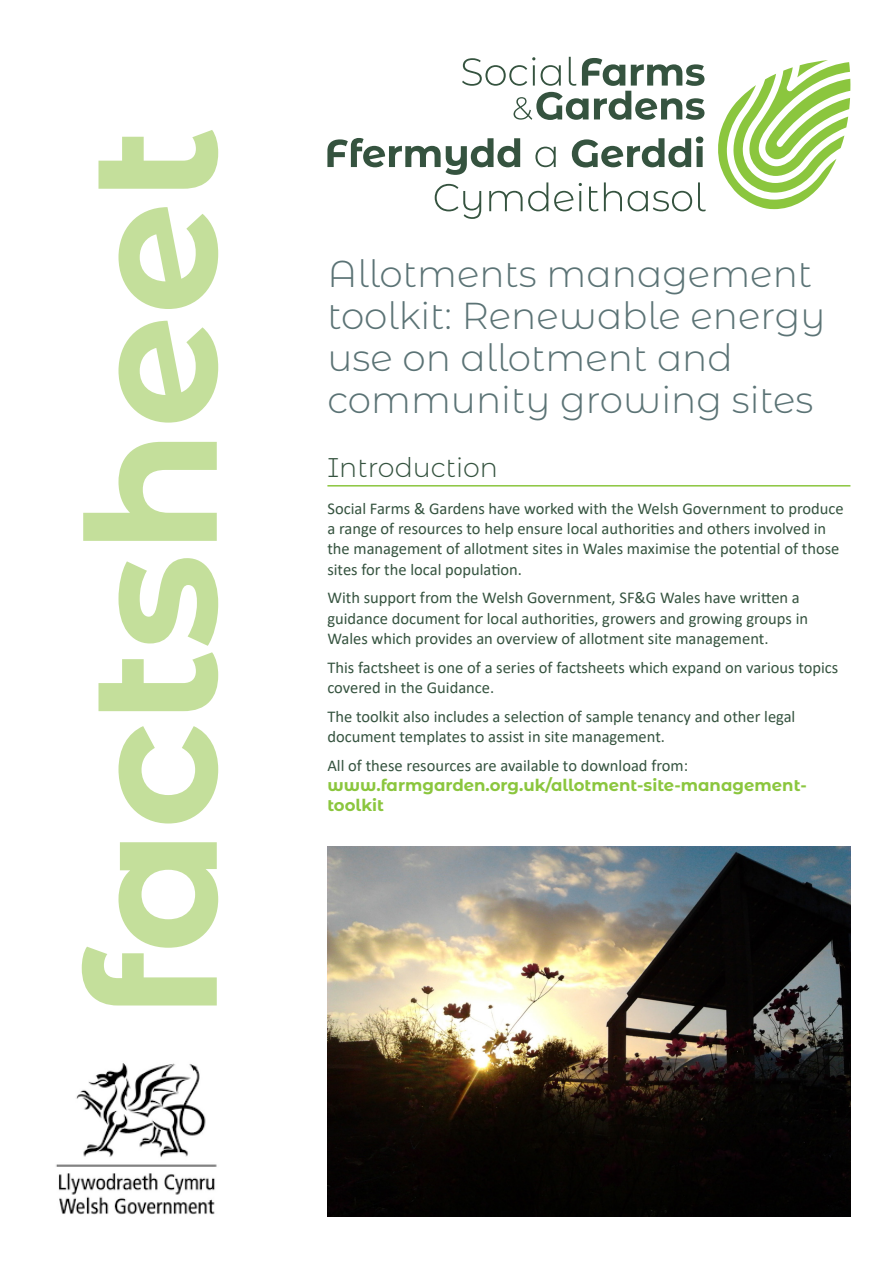
<style>
.page{position:relative;width:893px;height:1263px;background:#fff}
.page>*{position:absolute;margin:0;border:0;box-sizing:border-box;transform-origin:0 0}
.Title_in_sidebar{font:700 180px "Montserrat Alternates";color:#c4df9b}
.Main_heading{font:300 37.5px/42px "Montserrat Alternates";color:#5b7375}
.Sub_head_with_rule{font:300 27px "Montserrat Alternates";color:#35533f}
.paragraph{font:16.5px/20.2px "Calibri";color:#35533f}
.paragraph-2{font:700 16.5px/20.2px "Montserrat Alternates";color:#8bc63e}
.s1{font-family:"Calibri";font-weight:400;color:#35533f}
</style>
<div class="page">
<svg style="left:718px;top:60px;width:132px;height:149px"></svg>
<svg style="left:462px;top:57px;width:242px;height:63px"></svg>
<svg style="left:327px;top:138px;width:193px;height:37px"></svg>
<svg style="left:535px;top:147px;width:21px;height:20px"></svg>
<svg style="left:572px;top:137px;width:131px;height:30px"></svg>
<svg style="left:435px;top:184px;width:46px;height:35px"></svg>
<svg style="left:489px;top:182px;width:59px;height:29px"></svg>
<svg style="left:554px;top:191px;width:19px;height:20px"></svg>
<svg style="left:579px;top:183px;width:3px;height:28px"></svg>
<svg style="left:589px;top:182px;width:33px;height:29px"></svg>
<svg style="left:628px;top:191px;width:64px;height:20px"></svg>
<svg style="left:698px;top:182px;width:8px;height:29px"></svg>
<hr style="left:327px;top:485px;width:523px;height:1px;background:#8bc63e">
<img style="left:327px;top:847px;width:523px;height:369px">
<img style="left:56px;top:1063px;width:161px;height:152px">
<p class="Title_in_sidebar" style="left:23px;top:1018px;width:893px;rotate:-90deg">factsheet</p>
<p class="Main_heading" style="left:327px;top:251px;width:499px">Allotments management toolkit: Renewable energy use on allotment and community growing sites</p>
<p class="Sub_head_with_rule" style="left:327px;top:449px;width:172px">Introduction</p>
<p class="paragraph" style="left:327px;top:498px;width:518px">Social Farms &amp; Gardens have worked with the Welsh Government to produce a range of resources to help ensure local authorities and others involved in the management of allotment sites in Wales maximise the potential of those sites for the local population.</p>
<p class="paragraph" style="left:327px;top:587px;width:482px">With support from the Welsh Government, SF&amp;G Wales have written a guidance document for local authorities, growers and growing groups in<br>Wales which provides an overview of allotment site management.</p>
<p class="paragraph" style="left:327px;top:656px;width:512px">This factsheet is one of a series of factsheets which expand on various topics covered in the Guidance.</p>
<p class="paragraph" style="left:327px;top:705px;width:469px">The toolkit also includes a selection of sample tenancy and other legal document templates to assist in site management.</p>
<p class="paragraph-2" style="left:327px;top:754px;width:481px"><span class="s1">All of these resources are available to download from: </span>www.farmgarden.org.uk/allotment-site-management&shy;toolkit</p>
</div>
